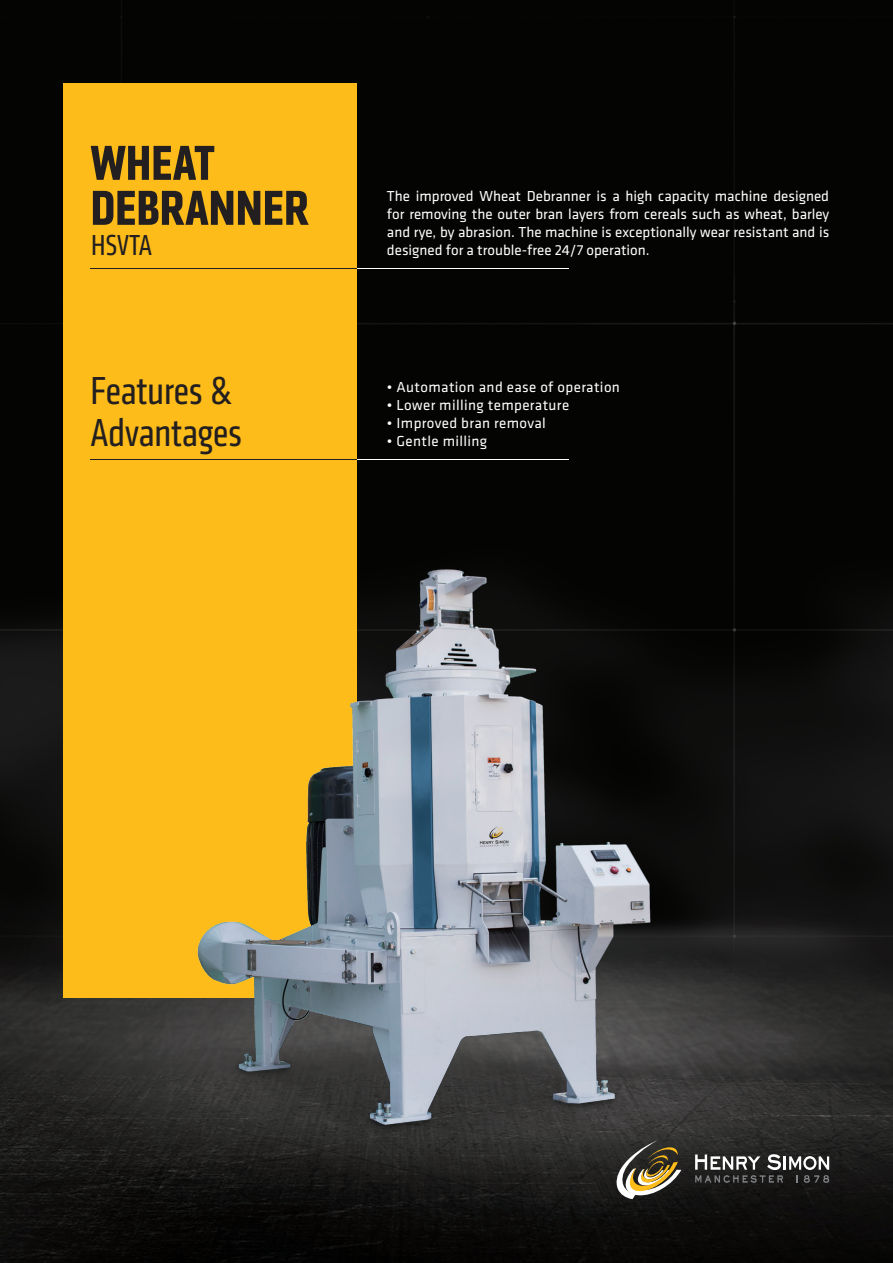
<style>
.page{position:relative;width:893px;height:1263px;background:#fff}
.page>*{position:absolute;margin:0;border:0;box-sizing:border-box;transform-origin:0 0}
.t1{font:700 condensed 51px/45px "Klavika CH";color:#231f20}
.t2{font:condensed 40.5px/42px "Klavika CH";color:#231f20}
.t3{font:condensed 30px "Klavika CH";color:#231f20}
.t4{font:15px/18px "Klavika CH";letter-spacing:.025em;color:#fff;text-align:justify}
</style>
<div class="page">
<img style="left:0;top:0;width:893px;height:1263px">
<div style="left:64px;top:84px;width:293px;height:914px;background:#fdbc19"></div>
<img style="left:164px;top:557px;width:522px;height:634px">
<svg style="left:615px;top:1140px;width:66px;height:59px;background:#6a624c"></svg>
<svg style="left:695px;top:1153px;width:134px;height:30px;background:#535252"></svg>
<hr style="left:91px;top:268px;width:478px;height:1px;background:#fff">
<hr style="left:91px;top:459px;width:478px;height:1px;background:#fff">
<hr style="left:91px;top:268px;width:266px;height:1px;background:#231f20">
<hr style="left:91px;top:459px;width:266px;height:1px;background:#231f20">
<h1 class="t1" style="left:91px;top:141px;width:220px">WHEAT<br>DEBRANNER</h1>
<h3 class="t3" style="left:91px;top:229px;width:62px">HSVTA</h3>
<h2 class="t2" style="left:91px;top:370px;width:153px">Features &amp;<br>Advantages</h2>
<p class="t4" style="left:387px;top:187px;width:444px">The improved Wheat Debranner is a high capacity machine designed for removing the outer bran layers from cereals such as wheat, barley and rye, by abrasion. The machine is exceptionally wear resistant and is designed for a trouble-free 24/7 operation.</p>
<p class="t4" style="left:387px;top:378px;width:234px">• Automation and ease of operation</p>
<p class="t4" style="left:387px;top:396px;width:184px">• Lower milling temperature</p>
<p class="t4" style="left:387px;top:414px;width:160px">• Improved bran removal</p>
<p class="t4" style="left:387px;top:432px;width:102px">• Gentle milling</p>
</div>
